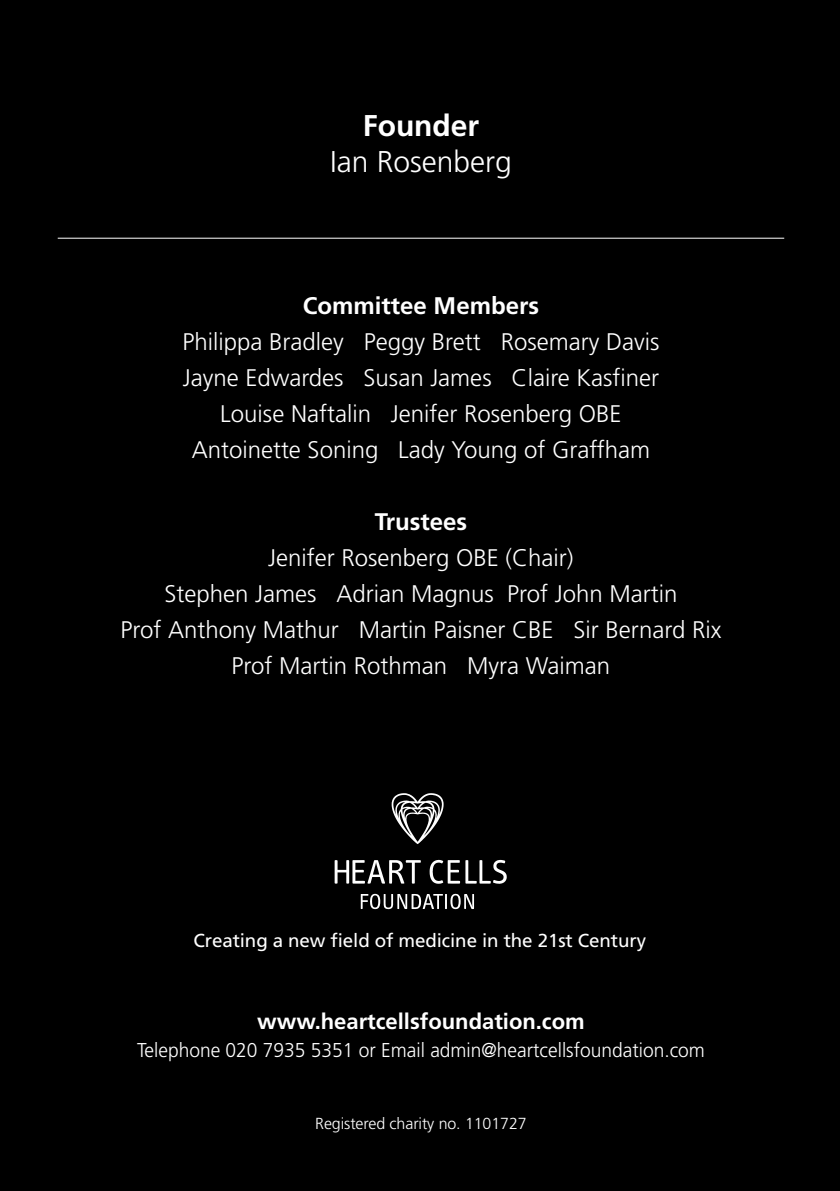
<style>
.page{position:relative;width:840px;height:1191px;background:#fff}
.page>*{position:absolute;margin:0;border:0;box-sizing:border-box;transform-origin:0 0}
.t1{font:300 30px "Frutiger";color:#fff}
.t2{font:700 30px "Frutiger";color:#fff}
.t3{font:300 24px/36px "Frutiger";color:#fff;text-align:center}
.t4{font:700 24px "Frutiger";color:#fff}
.t5{font:700 22px "Frutiger";color:#fff}
.t6{font:300 20px "Frutiger";color:#fff;scale:.96 1}
.t7{font:18.8px "Frutiger";letter-spacing:-.005em;color:#fff}
.t8{font:300 16px "Frutiger";letter-spacing:-.005em;color:#fff}
</style>
<div class="page">
<div style="left:0;top:0;width:839px;height:1191px;background:#000"></div>
<p class="t2" style="left:362px;top:108px;width:118px">Founder</p>
<p class="t1" style="left:330px;top:145px;width:183px">Ian Rosenberg</p>
<p class="t4" style="left:303px;top:291px;width:237px">Committee Members</p>
<p class="t3" style="left:182px;top:324px;width:478px">Philippa Bradley Peggy Brett Rosemary Davis Jayne Edwardes Susan James Claire Kasfiner Louise Naftalin Jenifer Rosenberg OBE Antoinette Soning Lady Young of Graffham</p>
<p class="t4" style="left:374px;top:507px;width:94px">Trustees</p>
<p class="t3" style="left:120px;top:540px;width:602px">Jenifer Rosenberg OBE (Chair)<br>Stephen James Adrian Magnus Prof John Martin<br>Prof Anthony Mathur Martin Paisner CBE Sir Bernard Rix Prof Martin Rothman Myra Waiman</p>
<p class="t7" style="left:193px;top:929px;width:454px">Creating a new field of medicine in the 21st Century</p>
<p class="t5" style="left:257px;top:1008px;width:329px">www.heartcellsfoundation.com</p>
<p class="t6" style="left:137px;top:1039px;width:592px">Telephone 020 7935 5351 or Email admin@heartcellsfoundation.com</p>
<p class="t8" style="left:315px;top:1114px;width:213px">Registered charity no. 1101727</p>
</div>
